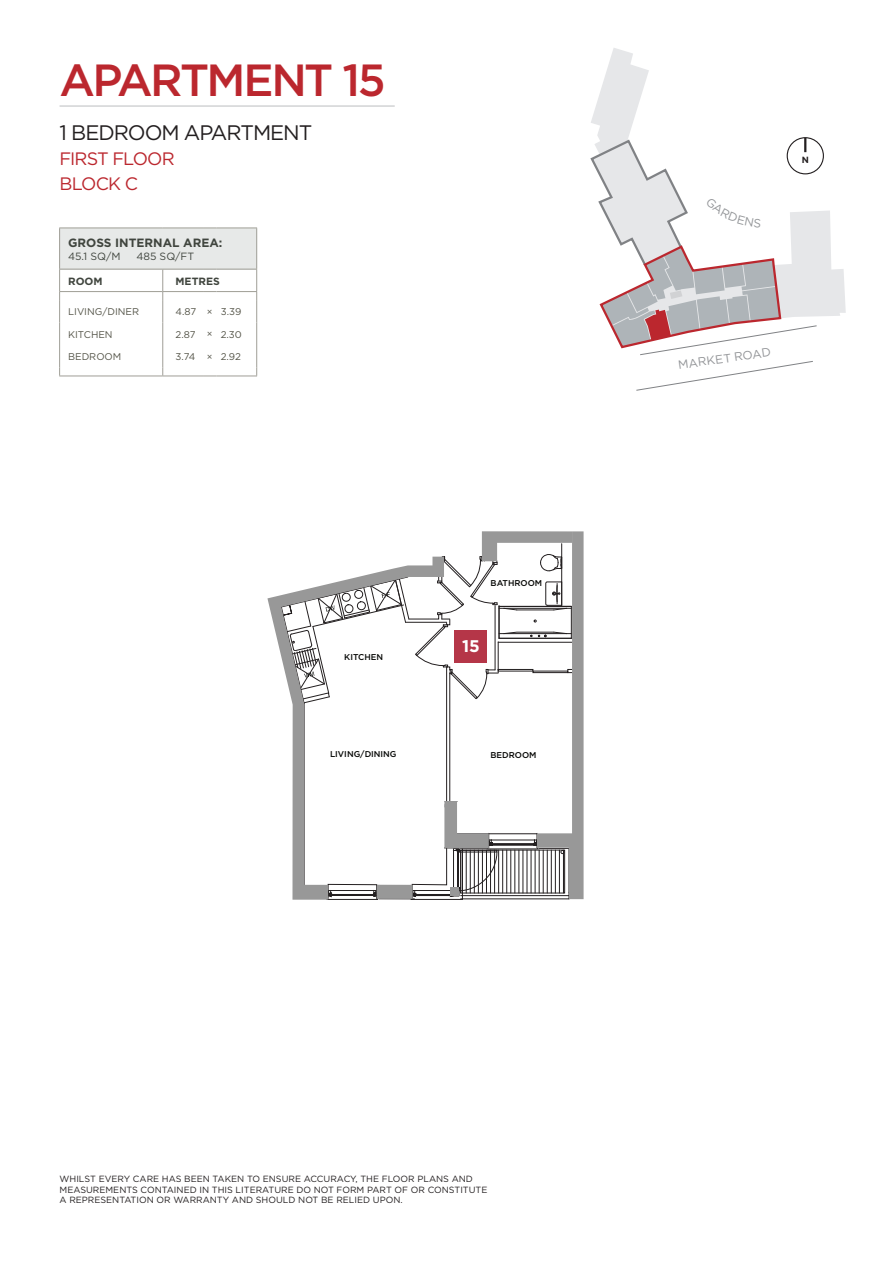
<style>
.page{position:relative;width:893px;height:1263px;background:#fff}
.page>*{position:absolute;margin:0;border:0;box-sizing:border-box;transform-origin:0 0}
.t1{font:500 45px "Gotham";letter-spacing:-.06em;color:#bb272e}
.t2{font:21px "Gotham";letter-spacing:-.05em;color:#231f20}
.t3{font:18px/24.8px "Gotham";letter-spacing:-.05em;color:#bb272e}
.t4{font:700 16.95px "Gotham";color:#fff}
.t5{font:700 12px "Gotham";color:#40453e}
.t6{font:12px "Gotham";color:#939598}
.t7{font:10.5px "Gotham";color:#40453e}
.t8{font:700 10.5px "Gotham";color:#40453e}
.t9{font:9.75px "Gotham";color:#545448}
.t10{font:9px/10.8px "Gotham";color:#231f20}
.t11{font:700 9px "Gotham";color:#231f20}
.t12{font:500 8.4px "Gotham";color:#050604}
.s1{font-size:9.3px}
</style>
<div class="page">
<div style="left:60px;top:228px;width:197px;height:41px;background:#e7e9e8"></div>
<svg style="left:162px;top:270px;width:1px;height:106px"></svg>
<svg style="left:256px;top:270px;width:1px;height:106px"></svg>
<hr style="left:59px;top:291px;width:104px;height:1px;background:#9f9e96">
<hr style="left:163px;top:291px;width:40px;height:1px;background:#9f9e96">
<svg style="left:203px;top:291px;width:13px;height:1px"></svg>
<hr style="left:216px;top:291px;width:41px;height:1px;background:#9f9e96">
<svg style="left:59px;top:270px;width:1px;height:106px"></svg>
<hr style="left:59px;top:376px;width:104px;height:1px;background:#9f9e96">
<hr style="left:163px;top:376px;width:40px;height:1px;background:#9f9e96">
<svg style="left:203px;top:376px;width:13px;height:1px"></svg>
<hr style="left:216px;top:376px;width:41px;height:1px;background:#9f9e96">
<hr style="left:59px;top:228px;width:104px;height:1px;background:#9f9e96">
<hr style="left:59px;top:228px;width:1px;height:41px;background:#9f9e96">
<hr style="left:163px;top:228px;width:40px;height:1px;background:#9f9e96">
<svg style="left:203px;top:228px;width:13px;height:1px"></svg>
<hr style="left:216px;top:228px;width:41px;height:1px;background:#9f9e96">
<hr style="left:256px;top:228px;width:1px;height:41px;background:#9f9e96">
<hr style="left:59px;top:269px;width:104px;height:1px;background:#9f9e96">
<hr style="left:163px;top:269px;width:40px;height:1px;background:#9f9e96">
<svg style="left:203px;top:269px;width:13px;height:1px"></svg>
<hr style="left:216px;top:269px;width:41px;height:1px;background:#9f9e96">
<hr style="left:461px;top:899px;width:108px;height:1px;background:#231f20">
<hr style="left:411px;top:899px;width:51px;height:1px;background:#231f20">
<svg style="left:267px;top:595px;width:177px;height:305px"></svg>
<svg style="left:281px;top:531px;width:303px;height:368px"></svg>
<hr style="left:60px;top:106px;width:335px;height:1px;background:#bcbdc0">
<svg style="left:591px;top:48px;width:255px;height:268px"></svg>
<svg style="left:590px;top:138px;width:228px;height:253px"></svg>
<h1 class="t1" style="left:60px;top:50px;width:328px">APARTMENT 15</h1>
<h2 class="t2" style="left:60px;top:119px;width:41px">1 BEDR</h2>
<h2 class="t2" style="left:128px;top:119px;width:186px">OOM APARTMENT</h2>
<h3 class="t3" style="left:60px;top:146px;width:114px">FI RST FLOOR<br>BLOCK</h3>
<h3 class="t3" style="left:125px;top:171px;width:15px">C</h3>
<h3 class="t5" style="left:68px;top:235px;width:156px">GROSS INTERNAL AREA:</h3>
<p class="t7" style="left:68px;top:249px;width:54px">45.1 SQ/M</p>
<p class="t7" style="left:136px;top:249px;width:59px">485 SQ/FT</p>
<p class="t8" style="left:68px;top:274px;width:36px">ROOM</p>
<p class="t8" style="left:176px;top:274px;width:17px">METRES</p>
<p class="t9" style="left:68px;top:305px;width:58px">LIVING/DINER</p>
<p class="t9" style="left:176px;top:305px;width:67px">4.87 <span class="s1">×</span> 3.39</p>
<p class="t9" style="left:68px;top:328px;width:38px">KITCHEN</p>
<p class="t9" style="left:176px;top:328px;width:68px">2.87 <span class="s1">×</span> 2.30</p>
<p class="t9" style="left:68px;top:350px;width:15px">BEDR</p>
<p class="t9" style="left:96px;top:350px;width:27px">OOM</p>
<p class="t9" style="left:176px;top:350px;width:67px">3.74 <span class="s1">×</span> 2.92</p>
<p class="t12" style="left:344px;top:652px;width:40px">KITCHEN</p>
<p class="t12" style="left:330px;top:749px;width:68px">LIVING/DINING</p>
<p class="t12" style="left:491px;top:577px;width:53px">BATHROOM</p>
<h3 class="t4" style="left:462px;top:635px;width:19px">15</h3>
<p class="t12" style="left:490px;top:750px;width:48px">BEDROOM</p>
<p class="t11" style="left:802px;top:154px;width:9px">N</p>
<h3 class="t6" style="left:677px;top:357px;width:18px;rotate:-8deg">MARKET</h3>
<h3 class="t6" style="left:733px;top:349px;width:16px;rotate:-8deg">ROAD</h3>
<p class="t10" style="left:60px;top:1173px;width:429px">WHILST EVERY CARE HAS BEEN TAKEN TO ENSURE ACCURACY, THE FLOOR PLANS AND<br>MEASUREMENTS CONTAINED IN THIS LITERATURE DO NOT FORM PART OF OR CONSTITUTE<br>A REPRESENTATION OR WARRANTY AND SHOULD NOT BE RELIED UPON.</p>
</div>
